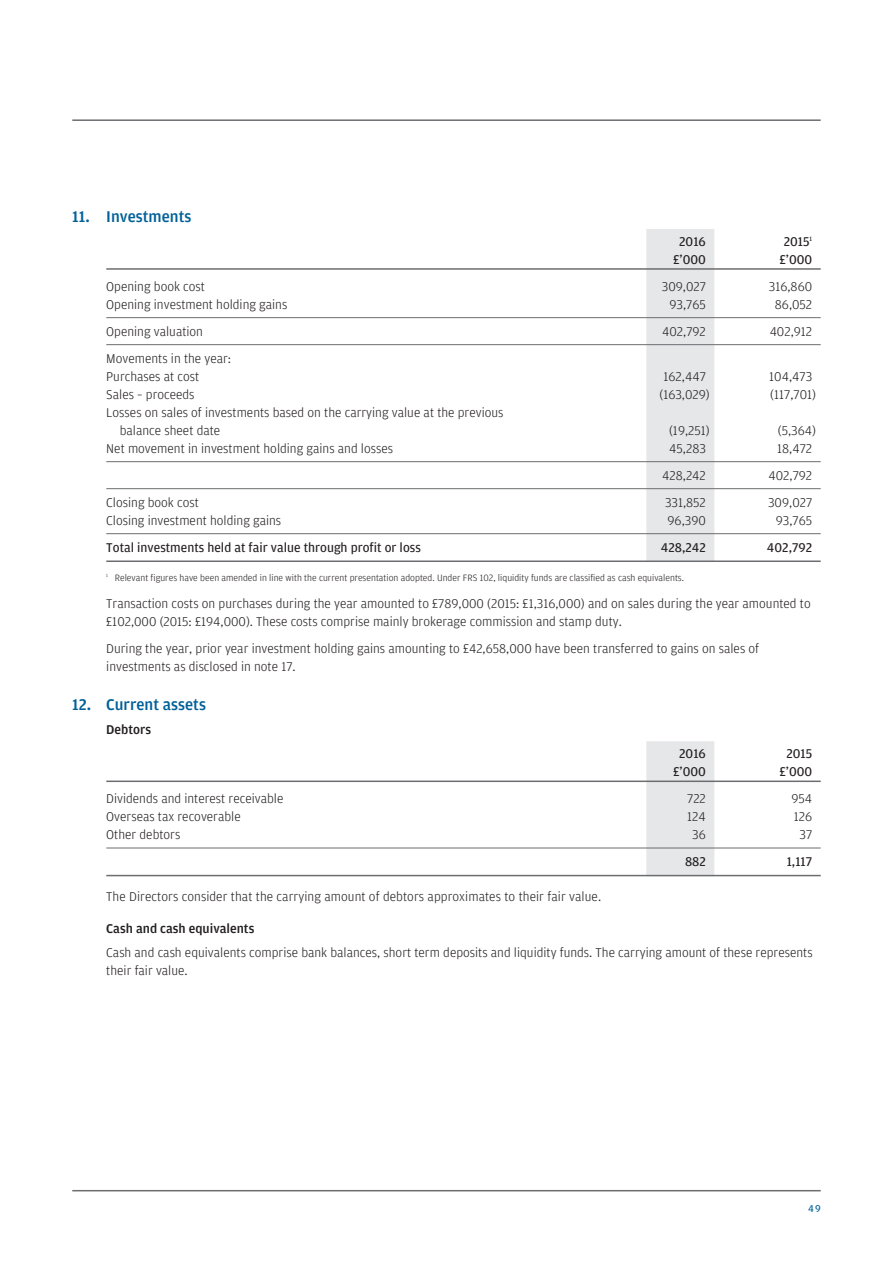
<style>
.page{position:relative;width:893px;height:1263px;background:#fff}
.page>*{position:absolute;margin:0;border:0;box-sizing:border-box;transform-origin:0 0}
.t1{font:500 16.5px "Amplitude";color:#006198}
.t2{font:300 13.5px/18px "Amplitude";color:#231f20}
.t3{font:13.5px "Amplitude";color:#231f20}
.t4{font:500 13.5px "Amplitude";color:#231f20}
.t5{font:10.5px "Amplitude";color:#006198}
.t6{font:300 9.75px "Amplitude";color:#231f20}
</style>
<div class="page">
<hr style="left:72px;top:119px;width:749px;height:2px;background:#6c6d70">
<hr style="left:72px;top:1190px;width:749px;height:1px;background:#6c6d70">
<div style="left:646px;top:229px;width:68px;height:333px;background:#e6e7e9"></div>
<hr style="left:106px;top:268px;width:715px;height:2px;background:#6c6d70">
<hr style="left:106px;top:317px;width:715px;height:1px;background:#6c6d70">
<hr style="left:106px;top:344px;width:715px;height:1px;background:#6c6d70">
<hr style="left:106px;top:461px;width:715px;height:1px;background:#6c6d70">
<hr style="left:106px;top:488px;width:715px;height:1px;background:#6c6d70">
<hr style="left:106px;top:533px;width:715px;height:1px;background:#6c6d70">
<hr style="left:106px;top:560px;width:715px;height:2px;background:#6c6d70">
<div style="left:646px;top:741px;width:68px;height:135px;background:#e6e7e9"></div>
<hr style="left:106px;top:780px;width:715px;height:2px;background:#6c6d70">
<hr style="left:106px;top:848px;width:715px;height:1px;background:#6c6d70">
<hr style="left:106px;top:875px;width:715px;height:1px;background:#6c6d70">
<p class="t1" style="left:72px;top:206px;width:121px">11. Investments</p>
<p class="t3" style="left:679px;top:233px;width:28px">2016</p>
<p class="t3" style="left:784px;top:233px;width:30px">2015<sup>1</sup></p>
<p class="t3" style="left:673px;top:251px;width:34px">£’000</p>
<p class="t3" style="left:779px;top:251px;width:34px">£’000</p>
<p class="t2" style="left:106px;top:277px;width:100px">Opening book cost</p>
<p class="t2" style="left:662px;top:277px;width:46px">309,027</p>
<p class="t2" style="left:769px;top:277px;width:45px">316,860</p>
<p class="t2" style="left:106px;top:295px;width:183px">Opening investment holding gains</p>
<p class="t2" style="left:669px;top:295px;width:38px">93,765</p>
<p class="t2" style="left:775px;top:295px;width:39px">86,052</p>
<p class="t2" style="left:106px;top:322px;width:98px">Opening valuation</p>
<p class="t2" style="left:662px;top:322px;width:45px">402,792</p>
<p class="t2" style="left:770px;top:322px;width:44px">402,912</p>
<p class="t2" style="left:106px;top:349px;width:126px">Movements in the year:<br>Purchases at cost</p>
<p class="t2" style="left:663px;top:367px;width:44px">162,447</p>
<p class="t2" style="left:769px;top:367px;width:44px">104,473</p>
<p class="t2" style="left:106px;top:385px;width:90px">Sales – proceeds</p>
<p class="t2" style="left:659px;top:385px;width:52px">(163,029)</p>
<p class="t2" style="left:770px;top:385px;width:47px">(117,701)</p>
<p class="t2" style="left:120px;top:403px;width:385px;text-indent:-14px">Losses on sales of investments based on the carrying value at the previous balance sheet date</p>
<p class="t2" style="left:669px;top:421px;width:42px">(19,251)</p>
<p class="t2" style="left:778px;top:421px;width:40px">(5,364)</p>
<p class="t2" style="left:106px;top:439px;width:288px">Net movement in investment holding gains and losses</p>
<p class="t2" style="left:669px;top:439px;width:38px">45,283</p>
<p class="t2" style="left:777px;top:439px;width:36px">18,472</p>
<p class="t2" style="left:662px;top:466px;width:45px">428,242</p>
<p class="t2" style="left:768px;top:466px;width:45px">402,792</p>
<p class="t2" style="left:106px;top:493px;width:94px">Closing book cost</p>
<p class="t2" style="left:665px;top:493px;width:42px">331,852</p>
<p class="t2" style="left:768px;top:493px;width:46px">309,027</p>
<p class="t2" style="left:106px;top:511px;width:176px">Closing investment holding gains</p>
<p class="t2" style="left:667px;top:511px;width:40px">96,390</p>
<p class="t2" style="left:776px;top:511px;width:38px">93,765</p>
<p class="t3" style="left:106px;top:539px;width:316px">Total investments held at fair value through profit or loss</p>
<p class="t3" style="left:661px;top:539px;width:47px">428,242</p>
<p class="t3" style="left:767px;top:539px;width:47px">402,792</p>
<p class="t6" style="left:106px;top:572px;width:579px"><sup>1</sup> Relevant figures have been amended in line with the current presentation adopted. Under FRS 102, liquidity funds are classified as cash equivalents.</p>
<p class="t2" style="left:106px;top:594px;width:706px">Transaction costs on purchases during the year amounted to £789,000 (2015: £1,316,000) and on sales during the year amounted to £102,000 (2015: £194,000). These costs comprise mainly brokerage commission and stamp duty.</p>
<p class="t2" style="left:106px;top:639px;width:654px">During the year, prior year investment holding gains amounting to £42,658,000 have been transferred to gains on sales of investments as disclosed in note 17.</p>
<p class="t1" style="left:72px;top:694px;width:135px">12. Current assets</p>
<p class="t4" style="left:106px;top:721px;width:46px">Debtors</p>
<p class="t3" style="left:679px;top:746px;width:28px">2016</p>
<p class="t3" style="left:786px;top:746px;width:27px">2015</p>
<p class="t3" style="left:673px;top:764px;width:34px">£’000</p>
<p class="t3" style="left:779px;top:764px;width:34px">£’000</p>
<p class="t2" style="left:106px;top:790px;width:179px">Dividends and interest receivable</p>
<p class="t2" style="left:687px;top:790px;width:20px">722</p>
<p class="t2" style="left:791px;top:790px;width:22px">954</p>
<p class="t2" style="left:106px;top:808px;width:136px">Overseas tax recoverable</p>
<p class="t2" style="left:687px;top:808px;width:20px">124</p>
<p class="t2" style="left:794px;top:808px;width:20px">126</p>
<p class="t2" style="left:106px;top:826px;width:76px">Other debtors</p>
<p class="t2" style="left:692px;top:826px;width:15px">36</p>
<p class="t2" style="left:799px;top:826px;width:14px">37</p>
<p class="t3" style="left:685px;top:854px;width:22px">882</p>
<p class="t3" style="left:787px;top:854px;width:27px">1,117</p>
<p class="t2" style="left:106px;top:888px;width:496px">The Directors consider that the carrying amount of debtors approximates to their fair value.</p>
<p class="t4" style="left:106px;top:920px;width:150px">Cash and cash equivalents</p>
<p class="t2" style="left:106px;top:943px;width:708px">Cash and cash equivalents comprise bank balances, short term deposits and liquidity funds. The carrying amount of these represents their fair value.</p>
<p class="t5" style="left:808px;top:1202px;width:14px">49</p>
</div>
